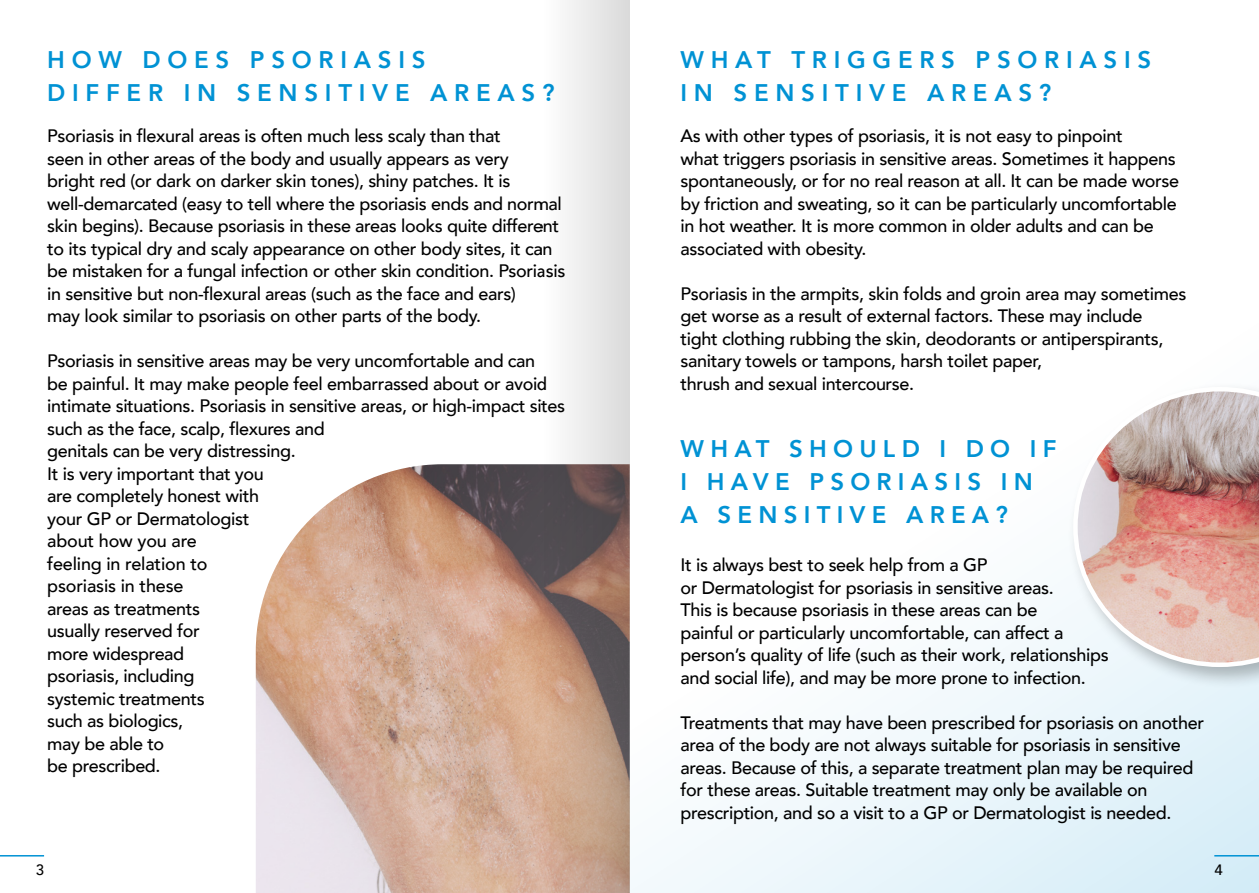
<style>
.page{position:relative;width:1259px;height:893px;background:#fff}
.page>*{position:absolute;margin:0;border:0;box-sizing:border-box;transform-origin:0 0}
.t1{font:800 24px/33px "Avenir";letter-spacing:.28em;color:#0092d4}
.t2{font:800 24px/33px "Avenir";letter-spacing:.26em;color:#0092d4}
.t3{font:500 18px/22.5px "Avenir";letter-spacing:-.02em;color:#000}
.t4{font:500 15px "Avenir";color:#000}
</style>
<div class="page">
<svg style="left:630px;top:594px;width:629px;height:299px;fill:#f1f9fc"></svg>
<hr style="left:1214px;top:855px;width:45px;height:1px;background:#0092d4">
<hr style="left:0;top:855px;width:44px;height:1px;background:#0092d4">
<img style="left:256px;top:464px;width:374px;height:429px">
<div style="left:1067px;top:381px;width:192px;height:308px;background:#000;opacity:.27"></div>
<svg style="left:1073px;top:387px;width:186px;height:280px"></svg>
<div style="left:666px;top:424px;width:404px;height:114px;background:#fff"></div>
<svg style="left:541px;top:0;width:88px;height:893px"></svg>
<h1 class="t1" style="left:47px;top:43px;width:509px">HOW DOES PSORIASIS<br>DIFFER IN SENSITIVE AREAS?</h1>
<h1 class="t1" style="left:680px;top:43px;width:472px">WHAT TRIGGERS PSORIASIS<br>IN SENSITIVE AREAS?</h1>
<p class="t3" style="left:680px;top:124px;width:500px">As with other types of psoriasis, it is not easy to pinpoint<br>what triggers psoriasis in sensitive areas. Sometimes it happens spontaneously, or for no real reason at all. It can be made worse by friction and sweating, so it can be particularly uncomfortable in hot weather. It is more common in older adults and can be associated with obesity.</p>
<p class="t3" style="left:680px;top:281px;width:507px">Psoriasis in the armpits, skin folds and groin area may sometimes get worse as a result of external factors. These may include<br>tight clothing rubbing the skin, deodorants or antiperspirants, sanitary towels or tampons, harsh toilet paper,<br>thrush and sexual intercourse.</p>
<p class="t3" style="left:47px;top:124px;width:520px">Psoriasis in flexural areas is often much less scaly than that<br>seen in other areas of the body and usually appears as very<br>bright red (or dark on darker skin tones), shiny patches. It is well-demarcated (easy to tell where the psoriasis ends and normal skin begins). Because psoriasis in these areas looks quite different to its typical dry and scaly appearance on other body sites, it can be mistaken for a fungal infection or other skin condition. Psoriasis in sensitive but non-flexural areas (such as the face and ears)<br>may look similar to psoriasis on other parts of the body.</p>
<p class="t3" style="left:47px;top:349px;width:519px">Psoriasis in sensitive areas may be very uncomfortable and can<br>be painful. It may make people feel embarrassed about or avoid intimate situations. Psoriasis in sensitive areas, or high-impact sites such as the face, scalp, flexures and<br>genitals can be very distressing.<br>It is very important that you<br>are completely honest with<br>your GP or Dermatologist<br>about how you are<br>feeling in relation to<br>psoriasis in these<br>areas as treatments<br>usually reserved for<br>more widespread<br>psoriasis, including<br>systemic treatments<br>such as biologics,<br>may be able to<br>be prescribed.</p>
<h1 class="t2" style="left:680px;top:432px;width:377px">WHAT SHOULD I DO IF<br>I HAVE PSORIASIS IN<br>A SENSITIVE AREA?</h1>
<p class="t3" style="left:680px;top:553px;width:430px">It is always best to seek help from a GP<br>or Dermatologist for psoriasis in sensitive areas.<br>This is because psoriasis in these areas can be<br>painful or particularly uncomfortable, can affect a person’s quality of life (such as their work, relationships and social life), and may be more prone to infection.</p>
<p class="t3" style="left:680px;top:710px;width:525px">Treatments that may have been prescribed for psoriasis on another area of the body are not always suitable for psoriasis in sensitive areas. Because of this, a separate treatment plan may be required for these areas. Suitable treatment may only be available on prescription, and so a visit to a GP or Dermatologist is needed.</p>
<p class="t4" style="left:36px;top:857px;width:10px">3</p>
<p class="t4" style="left:1214px;top:857px;width:10px">4</p>
</div>
